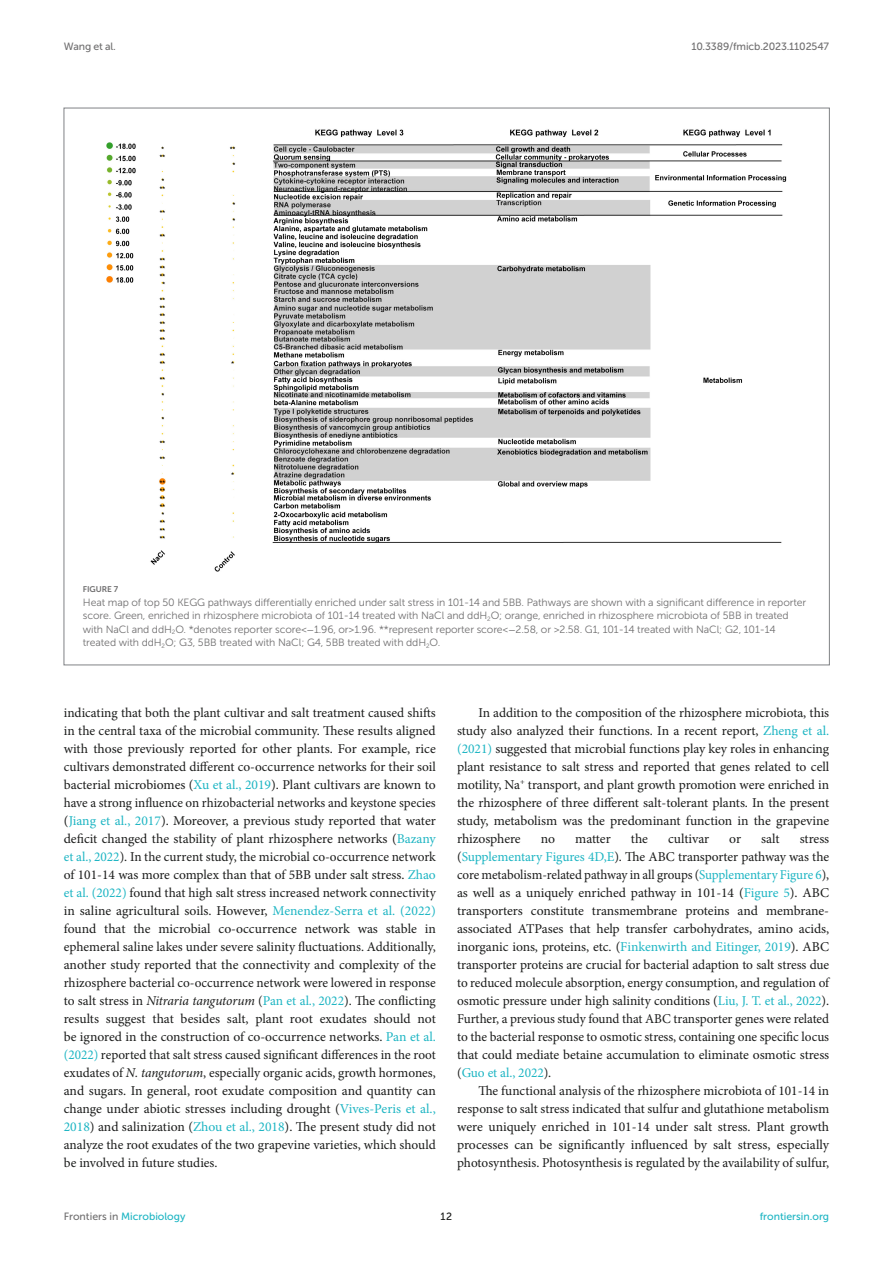
<style>
.page{position:relative;width:893px;height:1263px;background:#fff}
.page>*{position:absolute;margin:0;border:0;box-sizing:border-box;transform-origin:0 0}
.TEXT{font:13.5px/18px "Minion Pro";letter-spacing:-.005em;color:#1b1c1b;text-align:justify}
.FIG_LEG{font:10.5px/13.5px "Museo Sans 300";letter-spacing:-.01em;color:#706f70}
.t1{font:10.5px "Museo Sans 500";color:#1db5c3}
.t2{font:10.5px "Museo Sans 500";letter-spacing:-.015em;color:#706f70}
.t3{font:10.5px "Museo Sans 500";color:#1b1c1b}
.FIG_HD{font:8.25px "Museo Sans 700";letter-spacing:-.01em;color:#706f70}
.s1{font-family:"STIX General"}
.s2{color:#1db5c3}
.s3{font-style:italic}
.s4{color:#706f70}
</style>
<div class="page">
<img style="left:106px;top:129px;width:681px;height:443px">
<p class="t2" style="left:64px;top:41px;width:53px">Wang et al.</p>
<p class="t2" style="left:691px;top:41px;width:139px">10.3389/fmicb.2023.1102547</p>
<p class="FIG_HD" style="left:83px;top:584px;width:37px">FIGURE 7</p>
<p class="FIG_LEG" style="left:83px;top:595px;width:725px">Heat map of top 50 KEGG pathways differentially enriched under salt stress in 101-14 and 5BB. Pathways are shown with a significant difference in reporter score. Green, enriched in rhizosphere microbiota of 101-14 treated with NaCl and ddH<sub>2</sub>O; orange, enriched in rhizosphere microbiota of 5BB in treated with NaCl and ddH<sub>2</sub>O. *denotes reporter score &lt; <span class="s1">−</span>1.96, or &gt; 1.96. **represent reporter score &lt; <span class="s1">−</span>2.58, or &gt;2.58. G1, 101-14 treated with NaCl; G2, 101-14 treated with ddH<sub>2</sub>O; G3, 5BB treated with NaCl; G4, 5BB treated with ddH<sub>2</sub>O.</p>
<p class="TEXT" style="left:64px;top:704px;width:374px">indicating that both the plant cultivar and salt treatment caused shifts in the central taxa of the microbial community. These results aligned with those previously reported for other plants. For example, rice cultivars demonstrated different co-occurrence networks for their soil bacterial microbiomes (<span class="s2">Xu et al., 2019</span>). Plant cultivars are known to have a strong influence on rhizobacterial networks and keystone species (<span class="s2">Jiang et al., 2017</span>). Moreover, a previous study reported that water deficit changed the stability of plant rhizosphere networks (<span class="s2">Bazany et al., 2022</span>). In the current study, the microbial co-occurrence network of 101-14 was more complex than that of 5BB under salt stress. <span class="s2">Zhao et al. (2022)</span> found that high salt stress increased network connectivity in saline agricultural soils. However, <span class="s2">Menendez-Serra et al. (2022) </span>found that the microbial co-occurrence network was stable in ephemeral saline lakes under severe salinity fluctuations. Additionally, another study reported that the connectivity and complexity of the rhizosphere bacterial co-occurrence network were lowered in response to salt stress in <span class="s3">Nitraria tangutorum</span> (<span class="s2">Pan et al., 2022</span>). The conflicting results suggest that besides salt, plant root exudates should not be ignored in the construction of co-occurrence networks. <span class="s2">Pan et al. (2022)</span> reported that salt stress caused significant differences in the root exudates of <span class="s3">N. tangutorum</span>, especially organic acids, growth hormones, and sugars. In general, root exudate composition and quantity can change under abiotic stresses including drought (<span class="s2">Vives-Peris et al., 2018</span>) and salinization (<span class="s2">Zhou et al., 2018</span>). The present study did not analyze the root exudates of the two grapevine varieties, which should be involved in future studies.</p>
<p class="TEXT" style="left:457px;top:704px;width:374px;text-indent:21px">In addition to the composition of the rhizosphere microbiota, this study also analyzed their functions. In a recent report, <span class="s2">Zheng et al. (2021)</span> suggested that microbial functions play key roles in enhancing plant resistance to salt stress and reported that genes related to cell motility, Na<sup>+</sup> transport, and plant growth promotion were enriched in the rhizosphere of three different salt-tolerant plants. In the present study, metabolism was the predominant function in the grapevine rhizosphere</p>
<p class="TEXT" style="left:541px;top:830px;width:16px">no</p>
<p class="TEXT" style="left:575px;top:830px;width:37px">matter</p>
<p class="TEXT" style="left:631px;top:830px;width:19px">the</p>
<p class="TEXT" style="left:668px;top:830px;width:42px">cultivar</p>
<p class="TEXT" style="left:729px;top:830px;width:13px">or</p>
<p class="TEXT" style="left:761px;top:830px;width:20px">salt</p>
<p class="TEXT" style="left:457px;top:830px;width:374px;text-indent:343px">stress (<span class="s2">Supplementary Figures 4D,E</span>). The ABC transporter pathway was the core metabolism-related pathway in all groups (<span class="s2">Supplementary Figure 6</span>), as well as a uniquely enriched pathway in 101-14 (<span class="s2">Figure 5</span>). ABC transporters constitute transmembrane proteins and membrane&shy;associated ATPases that help transfer carbohydrates, amino acids, inorganic ions, proteins, etc. (<span class="s2">Finkenwirth and Eitinger, 2019</span>). ABC transporter proteins are crucial for bacterial adaption to salt stress due to reduced molecule absorption, energy consumption, and regulation of osmotic pressure under high salinity conditions (<span class="s2">Liu, J. T. et al., 2022</span>).<br>Further, a previous study found that ABC transporter genes were related to the bacterial response to osmotic stress, containing one specific locus that could mediate betaine accumulation to eliminate osmotic stress (<span class="s2">Guo et al., 2022</span>).</p>
<p class="TEXT" style="left:457px;top:1082px;width:374px;text-indent:21px">The functional analysis of the rhizosphere microbiota of 101-14 in response to salt stress indicated that sulfur and glutathione metabolism were uniquely enriched in 101-14 under salt stress. Plant growth processes can be significantly influenced by salt stress, especially photosynthesis. Photosynthesis is regulated by the availability of sulfur,</p>
<p class="t1" style="left:64px;top:1211px;width:123px"><span class="s4">Frontiers in</span> Microbiology</p>
<p class="t3" style="left:441px;top:1211px;width:13px">12</p>
<p class="t1" style="left:760px;top:1211px;width:71px">frontiersin.org</p>
</div>
